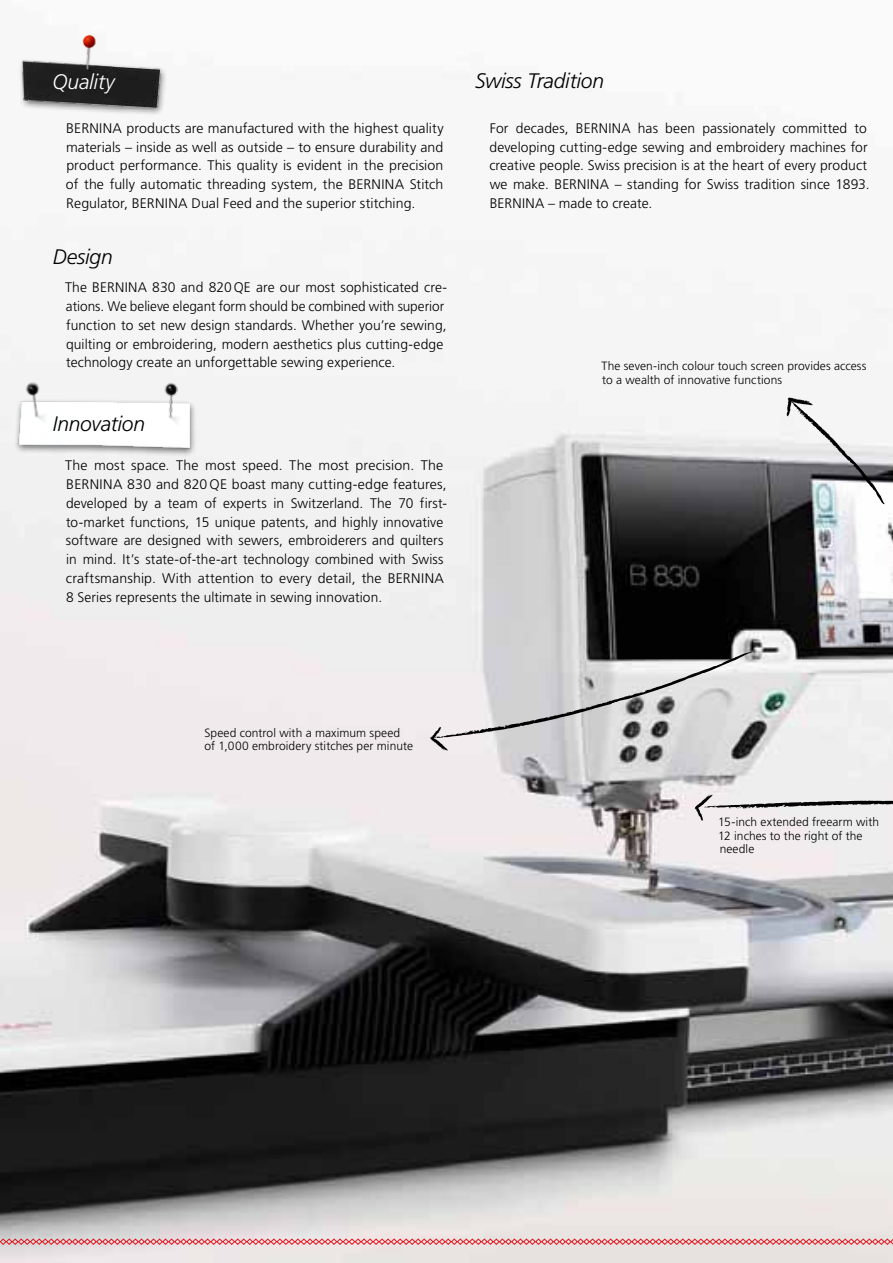
<style>
.page{position:relative;width:893px;height:1263px;background:#fff}
.page>*{position:absolute;margin:0;border:0;box-sizing:border-box;transform-origin:0 0}
.t1{font:italic 300 21px "Frutiger LT Std";letter-spacing:-.01em;color:#000}
.t2{font:italic 300 21px "Frutiger LT Std";letter-spacing:-.01em;color:#fff}
.t3{font:300 13.8px/18.8px "Frutiger LT Std";letter-spacing:.005em;color:#000}
.t4{font:300 12px/13.5px "Frutiger LT Std";letter-spacing:.005em;color:#000}
</style>
<div class="page">
<img style="left:0;top:308px;width:893px;height:955px">
<svg style="left:695px;top:794px;width:198px;height:27px;background:#d1cfd0"></svg>
<svg style="left:786px;top:396px;width:99px;height:108px"></svg>
<svg style="left:430px;top:652px;width:323px;height:99px;background:#c7c6c7"></svg>
<svg style="left:0;top:1238px;width:893px;height:7px;background:#e5989a"></svg>
<img style="left:19px;top:59px;width:148px;height:57px">
<img style="left:37px;top:34px;width:95px;height:69px">
<img style="left:15px;top:376px;width:190px;height:84px">
<img style="left:16px;top:374px;width:42px;height:54px">
<img style="left:150px;top:373px;width:47px;height:58px">
<h1 class="t2" style="left:53px;top:70px;width:64px">Quality</h1>
<p class="t3" style="left:66px;top:119px;width:379px;text-align:justify">BERNINA products are manufactured with the highest quality materials – inside as well as outside – to ensure durability and product performance. This quality is evident in the precision of the fully automatic threading system, the BERNINA Stitch Regulator, BERNINA Dual Feed and the superior stitching.</p>
<h1 class="t1" style="left:53px;top:245px;width:62px">Design</h1>
<p class="t3" style="left:65px;top:278px;width:383px">The BERNINA 830 and 820QE are our most sophisticated cre&shy;ations. We believe elegant form should be combined with superior function to set new design standards. Whether you’re sewing, quilting or embroidering, modern aesthetics plus cutting-edge technology create an unforgettable sewing experience.</p>
<h1 class="t1" style="left:53px;top:411px;width:94px">Innovation</h1>
<p class="t3" style="left:65px;top:456px;width:384px">The most space. The most speed. The most precision. The BERNINA 830 and 820 QE boast many cutting-edge features, developed by a team of experts in Switzerland. The 70 first&shy;to-market functions, 15 unique patents, and highly innovative software are designed with sewers, embroiderers and quilters in mind. It’s state-of-the-art technology combined with Swiss craftsmanship. With attention to every detail, the BERNINA 8 Series represents the ultimate in sewing innovation.</p>
<h1 class="t1" style="left:475px;top:69px;width:130px">Swiss Tradition</h1>
<p class="t3" style="left:489px;top:119px;width:382px">For decades, BERNINA has been passionately committed to developing cutting-edge sewing and embroidery machines for creative people. Swiss precision is at the heart of every product we make. BERNINA – standing for Swiss tradition since 1893.<br>BERNINA – made to create.</p>
<p class="t4" style="left:601px;top:360px;width:266px">The seven-inch colour touch screen provides access to a wealth of innovative functions</p>
<p class="t4" style="left:204px;top:726px;width:210px">Speed control with a maximum speed of 1,000 embroidery stitches per minute</p>
<p class="t4" style="left:718px;top:816px;width:162px">15-inch extended freearm with<br>12 inches to the right of the needle</p>
</div>
